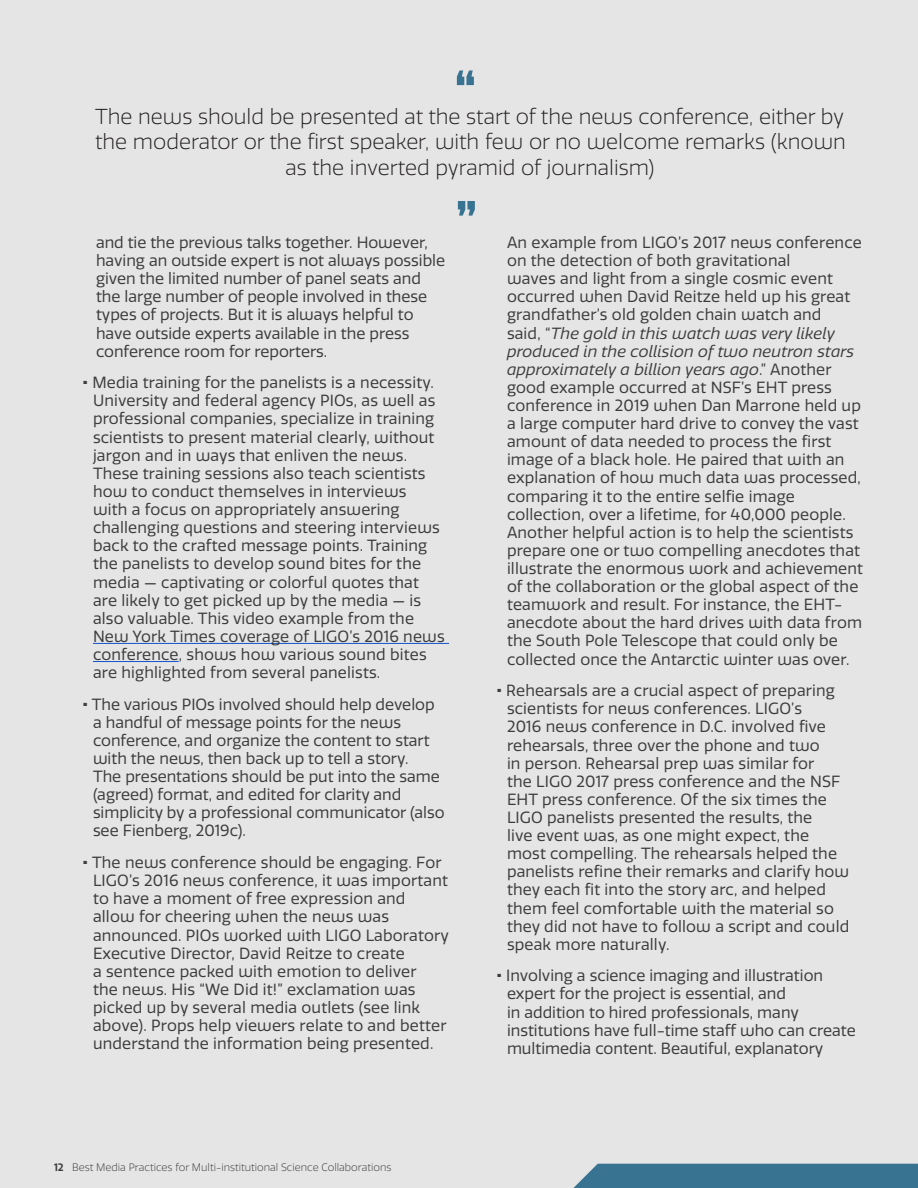
<style>
.page{position:relative;width:918px;height:1188px;background:#e5e5e5}
.page>*{position:absolute;margin:0;border:0;box-sizing:border-box;transform-origin:0 0}
.t1{font:54px "Lemon Milk";color:#387491}
.t2{font:300 21px/25.5px "Quatro";color:#231f20;text-align:center}
.t3{font:15.75px/18.1px "Quatro";letter-spacing:.01em;color:#3d3c3c}
.t4{font:300 10.5px "Quatro";color:#3d3c3c}
.s1{font-weight:900}
.s2{font-weight:600}
.s3{font-style:italic}
</style>
<div class="page">
<hr style="left:93px;top:643px;width:356px;height:1px;background:#15c">
<hr style="left:93px;top:661px;width:86px;height:1px;background:#15c">
<div style="left:573px;top:1164px;width:345px;height:24px;background:#387491"></div>
<p class="t1" style="left:457px;top:55px;width:23px">“</p>
<p class="t2" style="left:95px;top:104px;width:751px">The news should be presented at the start of the news conference, either by</p>
<p class="t2" style="left:95px;top:129px;width:752px">the moderator or the first speaker, with few or no welcome remarks (known as the inverted pyramid of journalism)</p>
<p class="t1" style="left:456px;top:185px;width:22px">"</p>
<p class="t3" style="left:96px;top:234px;width:351px">and tie the previous talks together. However, having an outside expert is not always possible given the limited number of panel seats and the large number of people involved in these types of projects. But it is always helpful to have outside experts available in the press conference room for reporters.</p>
<p class="t3" style="left:93px;top:374px;width:353px;text-indent:-10px"><span class="s1">•</span> Media training for the panelists is a necessity.<br>University and federal agency PIOs, as well as professional companies, specialize in training scientists to present material clearly, without jargon and in ways that enliven the news.<br>These training sessions also teach scientists how to conduct themselves in interviews with a focus on appropriately answering challenging questions and steering interviews back to the crafted message points. Training the panelists to develop sound bites for the media — captivating or colorful quotes that are likely to get picked up by the media — is also valuable. This video example from the New York Times coverage of LIGO’s 2016 news conference, shows how various sound bites are highlighted from several panelists.</p>
<p class="t3" style="left:93px;top:695px;width:353px;text-indent:-10px"><span class="s1">•</span> The various PIOs involved should help develop a handful of message points for the news conference, and organize the content to start with the news, then back up to tell a story.<br>The presentations should be put into the same (agreed) format, and edited for clarity and simplicity by a professional communicator (also see Fienberg, 2019c).</p>
<p class="t3" style="left:93px;top:854px;width:358px;text-indent:-10px"><span class="s1">•</span> The news conference should be engaging. For LIGO’s 2016 news conference, it was important to have a moment of free expression and allow for cheering when the news was announced. PIOs worked with LIGO Laboratory Executive Director, David Reitze to create<br>a sentence packed with emotion to deliver<br>the news. His “We Did it!” exclamation was picked up by several media outlets (see link above). Props help viewers relate to and better understand the information being presented.</p>
<p class="t4" style="left:54px;top:1161px;width:339px"><span class="s2">12</span> Best Media Practices for Multi-institutional Science Collaborations</p>
<p class="t3" style="left:507px;top:234px;width:358px">An example from LIGO’s 2017 news conference on the detection of both gravitational<br>waves and light from a single cosmic event occurred when David Reitze held up his great grandfather’s old golden chain watch and<br>said, “<span class="s3">The gold in this watch was very likely produced in the collision of two neutron stars approximately a billion years ago</span>.” Another good example occurred at NSF’s EHT press conference in 2019 when Dan Marrone held up a large computer hard drive to convey the vast amount of data needed to process the first image of a black hole. He paired that with an explanation of how much data was processed, comparing it to the entire selfie image collection, over a lifetime, for 40,000 people.<br>Another helpful action is to help the scientists prepare one or two compelling anecdotes that illustrate the enormous work and achievement of the collaboration or the global aspect of the teamwork and result. For instance, the EHT&shy;anecdote about the hard drives with data from the South Pole Telescope that could only be collected once the Antarctic winter was over.</p>
<p class="t3" style="left:507px;top:682px;width:344px;text-indent:-10px"><span class="s1">•</span> Rehearsals are a crucial aspect of preparing scientists for news conferences. LIGO’s<br>2016 news conference in D.C. involved five rehearsals, three over the phone and two<br>in person. Rehearsal prep was similar for<br>the LIGO 2017 press conference and the NSF EHT press conference. Of the six times the LIGO panelists presented the results, the<br>live event was, as one might expect, the most compelling. The rehearsals helped the panelists refine their remarks and clarify how they each fit into the story arc, and helped them feel comfortable with the material so they did not have to follow a script and could speak more naturally.</p>
<p class="t3" style="left:507px;top:967px;width:350px;text-indent:-10px"><span class="s1">•</span> Involving a science imaging and illustration expert for the project is essential, and<br>in addition to hired professionals, many institutions have full-time staff who can create multimedia content. Beautiful, explanatory</p>
</div>
